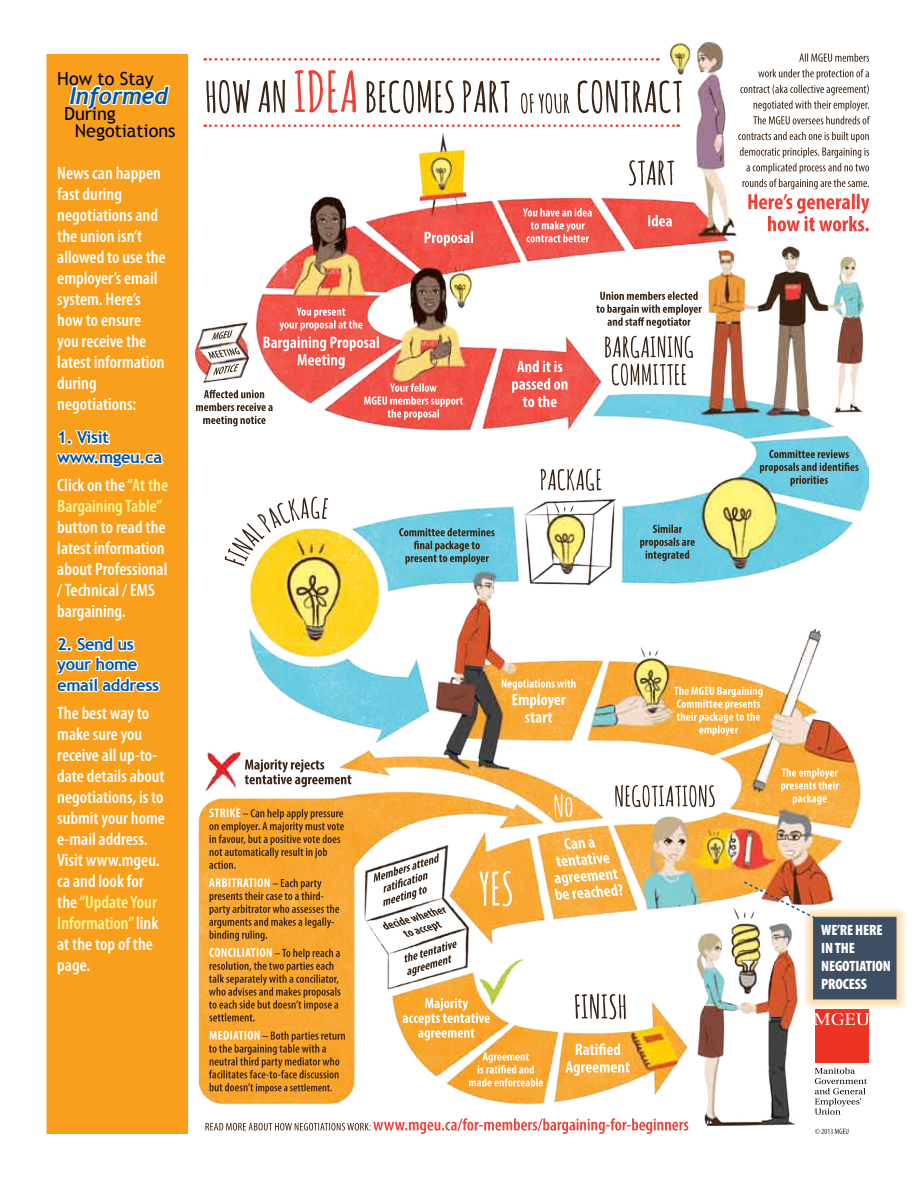
<style>
.page{position:relative;width:918px;height:1188px;background:#fff}
.page>*{position:absolute;margin:0;border:0;box-sizing:border-box;transform-origin:0 0}
.t1{font:italic 700 23.25px "Trebuchet";color:#0054a4}
.t2{font:600 condensed 18px/21px "Myriad Pro";color:#fff}
.t3{font:600 condensed 18px/21px "Myriad Pro";color:#fff799}
.t4{font:18px/17.1px "Trebuchet MS";color:#000}
.t5{font:700 16.5px/20.4px "Trebuchet MS";letter-spacing:-.02em;color:#0054a4}
.t6{font:900 condensed 15px/18px "Myriad Pro";letter-spacing:-.01em;color:#fff}
.s1{color:#fff}
.s2{color:#fff799}
</style>
<div class="page">
<div style="left:46px;top:54px;width:142px;height:1080px;background:#f99f1b;border:2px solid #f99f1b"></div>
<svg style="left:205px;top:1126px;width:483px;height:8px"></svg>
<img style="left:196px;top:42px;width:672px;height:1084px">
<svg style="left:629px;top:160px;width:45px;height:26px"></svg>
<svg style="left:295px;top:70px;width:61px;height:43px"></svg>
<svg style="left:206px;top:80px;width:79px;height:34px"></svg>
<svg style="left:575px;top:994px;width:51px;height:25px"></svg>
<svg style="left:523px;top:208px;width:69px;height:34px;background:#f48079"></svg>
<svg style="left:760px;top:450px;width:99px;height:36px;background:#61a7b4"></svg>
<svg style="left:640px;top:525px;width:55px;height:36px;background:#5ea2b0"></svg>
<svg style="left:399px;top:528px;width:96px;height:37px;background:#60a2af"></svg>
<svg style="left:674px;top:687px;width:89px;height:49px;background:#f9be67"></svg>
<svg style="left:554px;top:838px;width:69px;height:62px"></svg>
<svg style="left:469px;top:1052px;width:74px;height:34px;background:#f9be68"></svg>
<svg style="left:403px;top:998px;width:87px;height:43px;background:#f9ba5f"></svg>
<svg style="left:480px;top:871px;width:32px;height:35px"></svg>
<svg style="left:566px;top:1061px;width:64px;height:15px"></svg>
<svg style="left:576px;top:1043px;width:44px;height:12px"></svg>
<svg style="left:555px;top:794px;width:17px;height:23px"></svg>
<svg style="left:781px;top:768px;width:58px;height:37px;background:#f9c06d"></svg>
<svg style="left:196px;top:390px;width:77px;height:36px"></svg>
<svg style="left:209px;top:1031px;width:136px;height:62px;background:#d08c2d"></svg>
<svg style="left:209px;top:948px;width:132px;height:74px;background:#d39032"></svg>
<svg style="left:209px;top:878px;width:130px;height:63px;background:#d69436"></svg>
<svg style="left:209px;top:808px;width:135px;height:61px;background:#d48f2d"></svg>
<svg style="left:245px;top:759px;width:106px;height:28px"></svg>
<svg style="left:364px;top:383px;width:99px;height:37px;background:#f3736b"></svg>
<svg style="left:264px;top:308px;width:115px;height:61px;background:#f37b74"></svg>
<svg style="left:648px;top:215px;width:24px;height:12px"></svg>
<svg style="left:425px;top:231px;width:48px;height:15px"></svg>
<svg style="left:512px;top:378px;width:56px;height:29px"></svg>
<svg style="left:517px;top:361px;width:45px;height:11px"></svg>
<svg style="left:612px;top:364px;width:74px;height:22px"></svg>
<svg style="left:605px;top:336px;width:88px;height:22px"></svg>
<svg style="left:541px;top:469px;width:60px;height:22px"></svg>
<svg style="left:615px;top:785px;width:100px;height:22px"></svg>
<svg style="left:502px;top:679px;width:74px;height:44px;background:#f9bd64"></svg>
<svg style="left:374px;top:853px;width:83px;height:123px"></svg>
<svg style="left:367px;top:80px;width:315px;height:34px"></svg>
<svg style="left:205px;top:124px;width:474px;height:3px"></svg>
<svg style="left:205px;top:58px;width:453px;height:3px"></svg>
<div style="left:815px;top:1009px;width:54px;height:54px;background:#ee3224"></div>
<svg style="left:815px;top:1013px;width:54px;height:12px"></svg>
<svg style="left:815px;top:1068px;width:52px;height:47px"></svg>
<svg style="left:738px;top:132px;width:131px;height:99px"></svg>
<svg style="left:740px;top:69px;width:130px;height:55px"></svg>
<svg style="left:799px;top:53px;width:70px;height:9px"></svg>
<svg style="left:596px;top:292px;width:106px;height:36px"></svg>
<svg style="left:225px;top:497px;width:103px;height:69px"></svg>
<svg style="left:212px;top:330px;width:21px;height:10px"></svg>
<svg style="left:208px;top:348px;width:32px;height:27px"></svg>
<svg style="left:815px;top:1129px;width:33px;height:5px"></svg>
<svg style="left:68px;top:85px;width:102px;height:25px"></svg>
<svg style="left:55px;top:430px;width:109px;height:38px"></svg>
<svg style="left:55px;top:636px;width:105px;height:57px"></svg>
<svg style="left:803px;top:906px;width:103px;height:104px;background:#f7e3c9"></svg>
<div style="left:813px;top:917px;width:83px;height:82px;background:#3f4f63;border:1px solid #3f4f63"></div>
<img style="left:742px;top:880px;width:96px;height:51px">
<p class="t4" style="left:57px;top:70px;width:98px">How to Stay</p>
<p class="t1" style="left:69px;top:81px;width:100px">Informed</p>
<p class="t4" style="left:75px;top:105px;width:102px;text-indent:-11px">During<br>Negotiations</p>
<p class="t2" style="left:57px;top:162px;width:110px">News can happen fast during negotiations and the union isn’t allowed to use the employer’s email system. Here’s how to ensure you receive the latest information during negotiations:</p>
<p class="t5" style="left:57px;top:427px;width:106px;line-height:19.8px">1. Visit www.mgeu.ca</p>
<p class="t3" style="left:57px;top:474px;width:112px"><span class="s1">Click on the</span> “At the<br>Bargaining Table”</p>
<p class="t2" style="left:57px;top:516px;width:112px">button to read the latest information about Professional / Technical / EMS bargaining.</p>
<p class="t5" style="left:57px;top:634px;width:103px">2. Send us your home email address</p>
<p class="t2" style="left:57px;top:702px;width:109px">The best way to make sure you receive all up-to&shy;date details about negotiations, is to submit your home e-mail address.<br>Visit www.mgeu. ca and look for the <span class="s2">“Update Your<br>Information”</span> link at the top of the page.</p>
<p class="t6" style="left:821px;top:920px;width:71px">WE’RE HERE<br>IN THE<br>NEGOTIATION<br>PROCESS</p>
</div>
